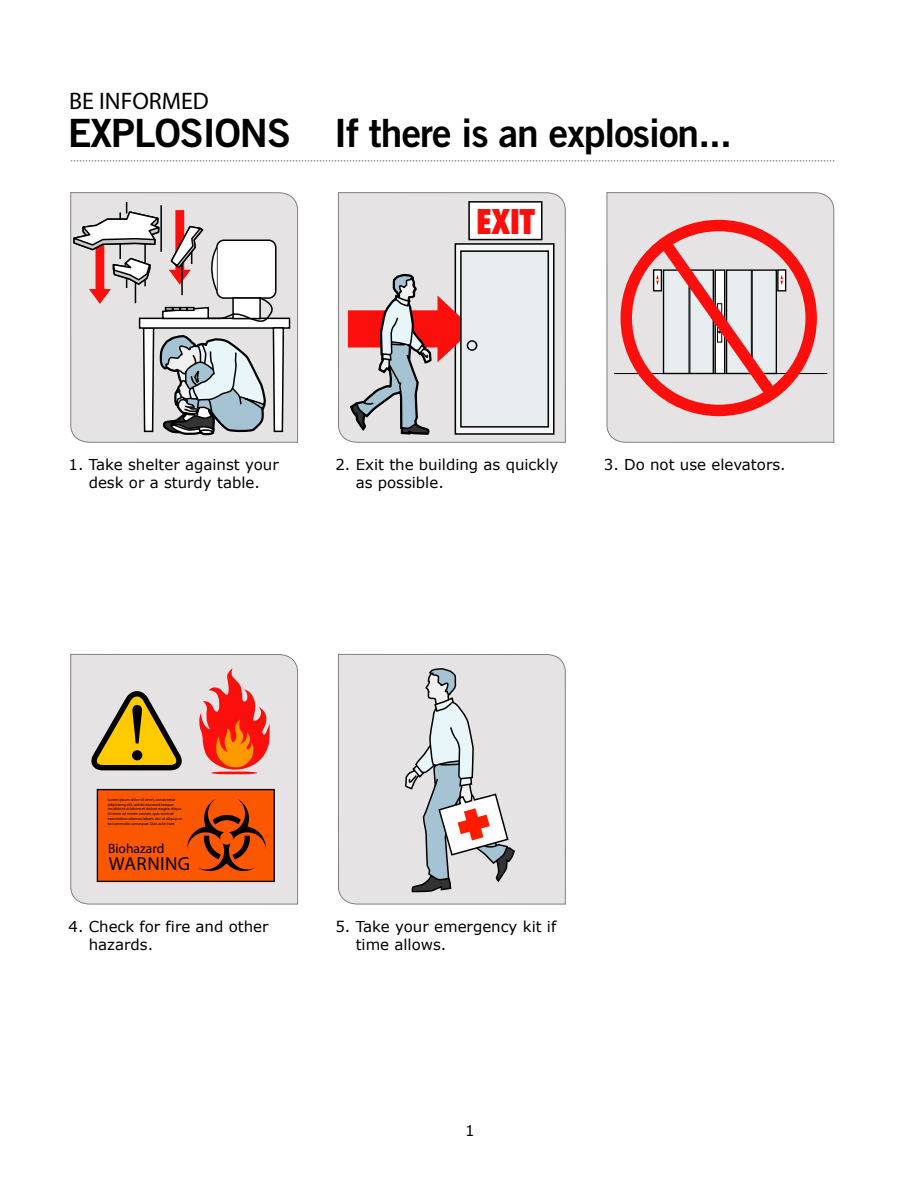
<style>
.page{position:relative;width:918px;height:1188px;background:#fff}
.page>*{position:absolute;margin:0;border:0;box-sizing:border-box;transform-origin:0 0}
.t1{font:39px "Trade Gothic Bold Two";letter-spacing:-.025em;color:#000}
.t2{font:900 condensed 35.1px "Flyer";color:#fb0f0c}
.t3{font:24px "Myriad";color:#000}
.t4{font:18.9px "Myriad";letter-spacing:.02em;color:#000}
.t5{font:15px/18px "Verdana";color:#000}
.t6{font:13.5px "Myriad";color:#000}
.t7{font:4.05px/4.8px "Myriad";color:#000}
</style>
<div class="page">
<svg style="left:71px;top:160px;width:763px;height:2px"></svg>
<svg style="left:338px;top:192px;width:228px;height:251px;background:#dedcdc"></svg>
<div style="left:468px;top:201px;width:75px;height:39px;background:#fff;border:2px solid #000"></div>
<div style="left:455px;top:243px;width:100px;height:192px;background:#f7f7f7;border:2px solid #000"></div>
<div style="left:460px;top:250px;width:89px;height:178px;background:#e8edf0;border:2px solid #000"></div>
<div style="left:467px;top:340px;width:10px;height:11px;border:2px solid #000;border-radius:50%"></div>
<svg style="left:348px;top:263px;width:125px;height:180px;background:#d2b3b5"></svg>
<svg style="left:70px;top:192px;width:228px;height:251px;background:#dcdada"></svg>
<div style="left:139px;top:318px;width:151px;height:11px;background:#fff;border:2px solid #000"></div>
<svg style="left:70px;top:202px;width:215px;height:241px"></svg>
<svg style="left:606px;top:192px;width:228px;height:251px;background:#e3d4d4"></svg>
<hr style="left:614px;top:373px;width:213px;height:1px;background:#000">
<div style="left:621px;top:220px;width:196px;height:196px;border:11px solid #fb0f0c;border-radius:50%"></div>
<svg style="left:650px;top:228px;width:138px;height:182px;background:#deb1b1"></svg>
<div style="left:338px;top:654px;width:228px;height:251px;background:#e5e3e3"></div>
<svg style="left:403px;top:667px;width:113px;height:238px;background:#ceccce"></svg>
<svg style="left:70px;top:654px;width:228px;height:251px;background:#dfdddd"></svg>
<div style="left:97px;top:789px;width:178px;height:93px;background:#fb5600;border:1px solid #000"></div>
<svg style="left:92px;top:692px;width:90px;height:81px;background:#b9a455"></svg>
<svg style="left:198px;top:668px;width:72px;height:106px;background:#f17b67"></svg>
<svg style="left:187px;top:799px;width:79px;height:73px"></svg>
<h1 class="t3" style="left:69px;top:89px;width:141px">BE INFORMED</h1>
<h1 class="t1" style="left:68px;top:109px;width:225px">EXPLOSIONS</h1>
<h2 class="t1" style="left:334px;top:109px;width:400px">If there is an explosion...</h2>
<h2 class="t2" style="left:477px;top:201px;width:60px">EXIT</h2>
<p class="t5" style="left:68px;top:455px;width:212px;text-align:center">1. Take shelter against your desk or a sturdy table.</p>
<p class="t5" style="left:356px;top:455px;width:204px;text-indent:-20px">2. Exit the building as quickly as possible.</p>
<p class="t5" style="left:604px;top:455px;width:183px">3. Do not use elevators.</p>
<p class="t7" style="left:108px;top:797px;width:76px">Lorem ipsum dolor sit amet, consectetur adipisicing elit, sed do eiusmod tempor incididunt ut labore et dolore magna aliqua.<br>Ut enim ad minim veniam, quis nostrud exercitation ullamco laboris nisi ut aliquip ex ea commodo consequat. Duis aute irure.</p>
<h3 class="t6" style="left:108px;top:842px;width:58px">Biohazard</h3>
<h3 class="t4" style="left:109px;top:854px;width:83px">WARNING</h3>
<p class="t5" style="left:89px;top:917px;width:181px;text-indent:-20px">4. Check for fire and other hazards.</p>
<p class="t5" style="left:356px;top:917px;width:202px;text-indent:-20px">5. Take your emergency kit if time allows.</p>
<h3 class="t5" style="left:465px;top:1121px;width:11px">1</h3>
</div>
